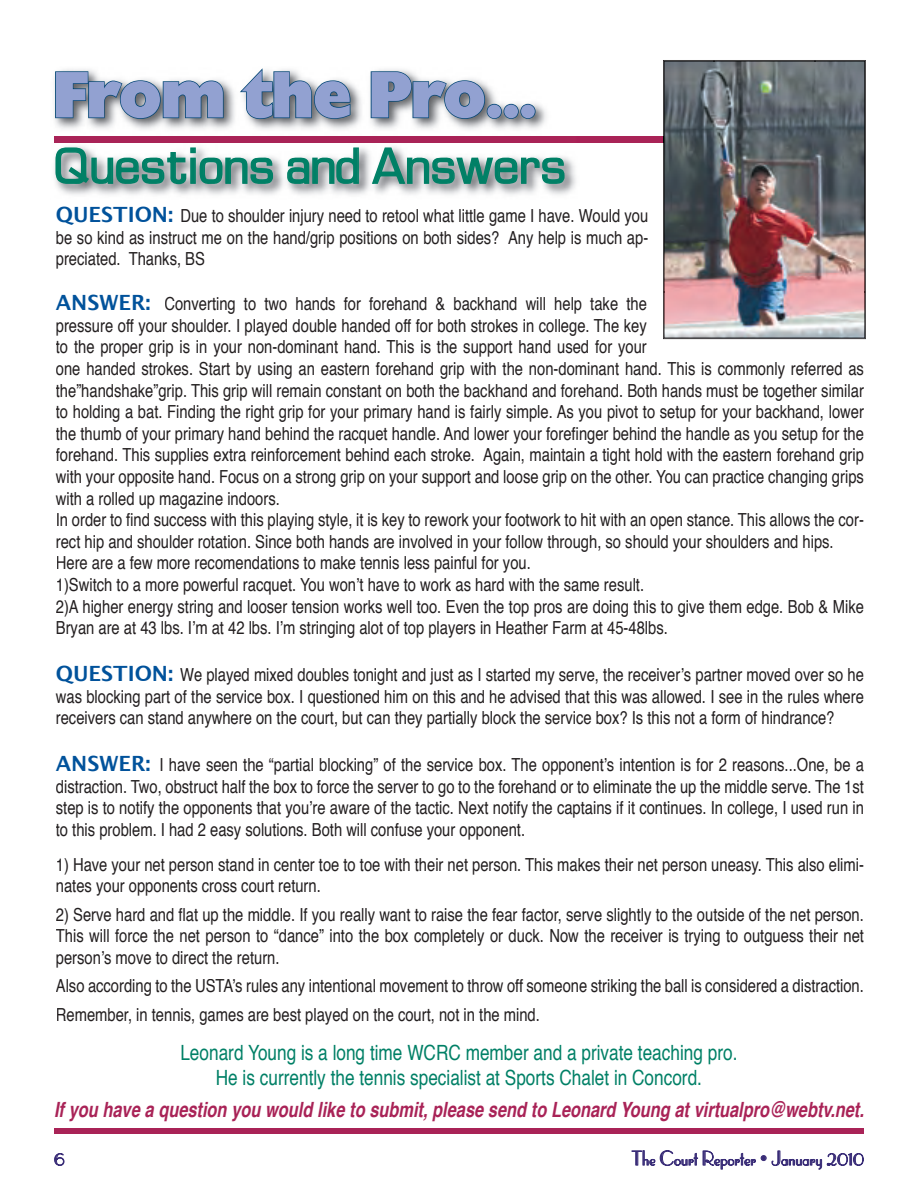
<style>
.page{position:relative;width:918px;height:1188px;background:#fff}
.page>*{position:absolute;margin:0;border:0;box-sizing:border-box;transform-origin:0 0}
.t1{font:63px "Gallant";color:#92a1d1}
.t2{font:43.5px "Euro Technic";color:#008066}
.t3{font:condensed 21px/25.2px "Helvetica";color:#008066;text-align:center}
.t4{font:italic 700 condensed 21px "Helvetica";color:#a92357;scale:.95 1}
.t5{font:19.5px "Parisian ICG";color:#392c77}
.t6{font:condensed 18px/21.6px "Helvetica";color:#231f20;text-align:justify}
.s1{font-family:"Lucida Grande";font-weight:700;font-stretch:normal;font-size:21px;color:#01529b}
</style>
<div class="page">
<svg style="left:54px;top:1153px;width:11px;height:13px"></svg>
<svg style="left:631px;top:1150px;width:233px;height:20px"></svg>
<div style="left:580px;top:137px;width:83px;height:6px;background:#a92357"></div>
<img style="left:54px;top:69px;width:526px;height:126px">
<div style="left:54px;top:137px;width:526px;height:6px;background:#a92357"></div>
<svg style="left:54px;top:71px;width:170px;height:49px"></svg>
<svg style="left:238px;top:68px;width:113px;height:52px"></svg>
<svg style="left:370px;top:70px;width:166px;height:50px"></svg>
<svg style="left:54px;top:147px;width:220px;height:39px"></svg>
<svg style="left:286px;top:147px;width:74px;height:38px"></svg>
<svg style="left:371px;top:147px;width:194px;height:39px"></svg>
<img style="left:663px;top:60px;width:203px;height:279px">
<img style="left:664px;top:292px;width:201px;height:46px">
<img style="left:664px;top:61px;width:51px;height:232px">
<img style="left:814px;top:61px;width:51px;height:232px">
<img style="left:714px;top:61px;width:101px;height:47px">
<div style="left:54px;top:1128px;width:810px;height:6px;background:#a92357"></div>
<h1 class="t1" style="left:54px;top:54px;width:484px">From the Pro...</h1>
<h2 class="t2" style="left:54px;top:136px;width:513px">Questions and Answers</h2>
<p class="t6" style="left:56px;top:204px;width:594px"><span class="s1">QUESTION:</span> Due to shoulder injury need to retool what little game I have. Would you be so kind as instruct me on the hand/grip positions on both sides? Any help is much ap&shy;preciated. Thanks, BS</p>
<p class="t6" style="left:56px;top:293px;width:810px;text-align:left"><span class="s1">ANSWER:</span> Converting to two hands for forehand &amp; backhand will help take the<br>pressure off your shoulder. I played double handed off for both strokes in college. The key<br>to the proper grip is in your non-dominant hand. This is the support hand used for your<br>one handed strokes. Start by using an eastern forehand grip with the non-dominant hand. This is commonly referred as the”handshake”grip. This grip will remain constant on both the backhand and forehand. Both hands must be together similar to holding a bat. Finding the right grip for your primary hand is fairly simple. As you pivot to setup for your backhand, lower the thumb of your primary hand behind the racquet handle. And lower your forefinger behind the handle as you setup for the forehand. This supplies extra reinforcement behind each stroke. Again, maintain a tight hold with the eastern forehand grip with your opposite hand. Focus on a strong grip on your support and loose grip on the other. You can practice changing grips with a rolled up magazine indoors.<br>In order to find success with this playing style, it is key to rework your footwork to hit with an open stance. This allows the cor&shy;rect hip and shoulder rotation. Since both hands are involved in your follow through, so should your shoulders and hips.<br>Here are a few more recomendations to make tennis less painful for you.<br>1)Switch to a more powerful racquet. You won’t have to work as hard with the same result.<br>2)A higher energy string and looser tension works well too. Even the top pros are doing this to give them edge. Bob &amp; Mike Bryan are at 43 lbs. I’m at 42 lbs. I’m stringing alot of top players in Heather Farm at 45-48lbs.</p>
<p class="t6" style="left:56px;top:663px;width:810px"><span class="s1">QUESTION:</span> We played mixed doubles tonight and just as I started my serve, the receiver’s partner moved over so he was blocking part of the service box. I questioned him on this and he advised that this was allowed. I see in the rules where receivers can stand anywhere on the court, but can they partially block the service box? Is this not a form of hindrance?</p>
<p class="t6" style="left:56px;top:753px;width:810px"><span class="s1">ANSWER:</span> I have seen the “partial blocking” of the service box. The opponent’s intention is for 2 reasons...One, be a distraction. Two, obstruct half the box to force the server to go to the forehand or to eliminate the up the middle serve. The 1st step is to notify the opponents that you’re aware of the tactic. Next notify the captains if it continues. In college, I used run in to this problem. I had 2 easy solutions. Both will confuse your opponent.</p>
<p class="t6" style="left:56px;top:853px;width:810px">1) Have your net person stand in center toe to toe with their net person. This makes their net person uneasy. This also elimi&shy;nates your opponents cross court return.</p>
<p class="t6" style="left:56px;top:903px;width:810px">2) Serve hard and flat up the middle. If you really want to raise the fear factor, serve slightly to the outside of the net person.<br>This will force the net person to “dance” into the box completely or duck. Now the receiver is trying to outguess their net person’s move to direct the return.</p>
<p class="t6" style="left:56px;top:971px;width:810px;line-height:28.3px">Also according to the USTA’s rules any intentional movement to throw off someone striking the ball is considered a distraction.<br>Remember, in tennis, games are best played on the court, not in the mind.</p>
<p class="t3" style="left:180px;top:1040px;width:559px">Leonard Young is a long time WCRC member and a private teaching pro.<br>He is currently the tennis specialist at Sports Chalet in Concord.</p>
<p class="t4" style="left:54px;top:1097px;width:859px">Ifyou have a question you would like to submit,please send to Leonard Young atvirtualpro@webtv.net.</p>
<p class="t5" style="left:54px;top:1148px;width:12px">6</p>
<p class="t5" style="left:632px;top:1148px;width:234px">The Court Reporter • January 2010</p>
</div>
